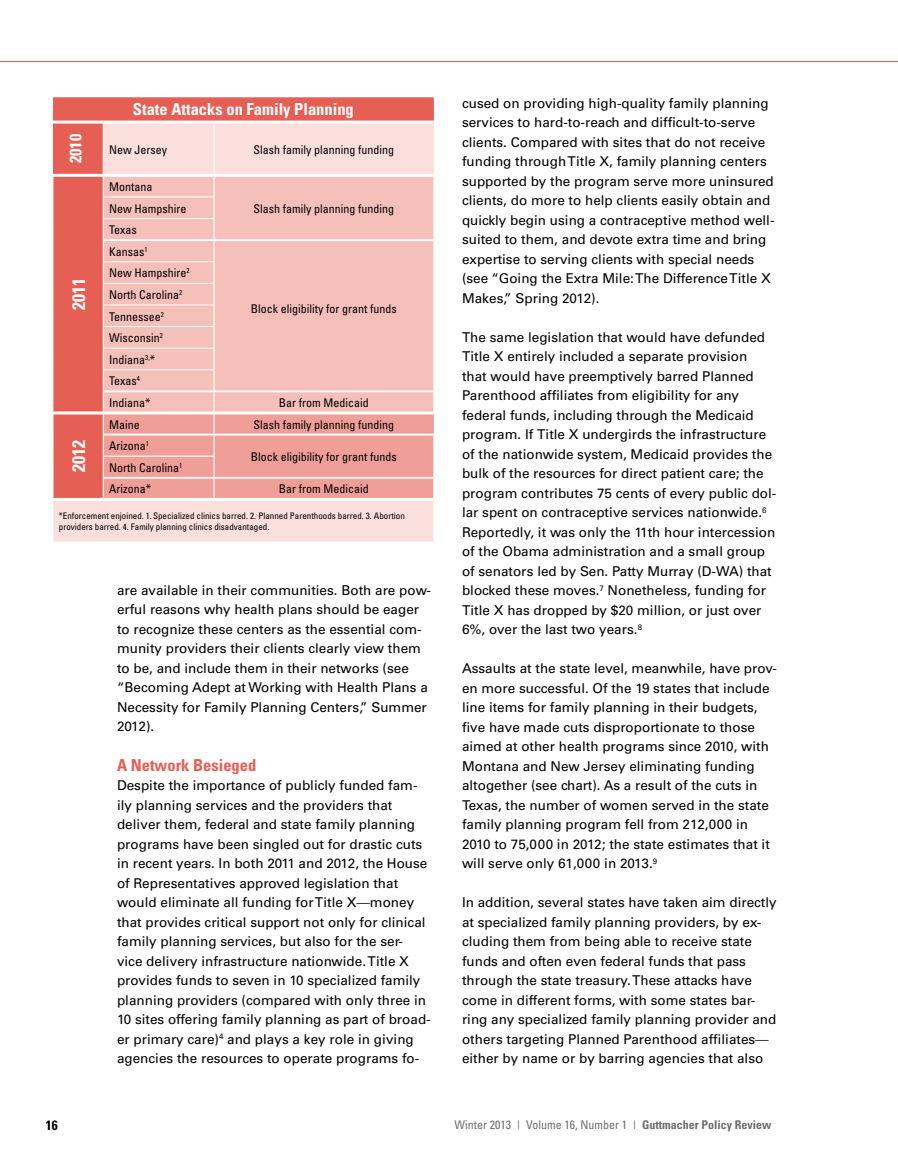
<style>
.page{position:relative;width:898px;height:1168px;background:#fff}
.page>*{position:absolute;margin:0;border:0;box-sizing:border-box;transform-origin:0 0}
.t1{font:700 condensed 18px "Univers";color:#fff}
.t2{font:700 condensed 16.5px "Univers";color:#fff}
.t3{font:700 condensed 16.5px "Univers";color:#e65f54}
.t4{font:13.5px/19.5px "Univers";color:#000}
.t5{font:700 condensed 13.5px "Univers";color:#000}
.t6{font:condensed 12px/21.6px "Univers";color:#000}
.t7{font:condensed 12px "Univers";color:#6d6e71}
.t8{font:condensed 9px/10.8px "Univers";color:#000}
.s1{font-stretch:condensed}
.s2{font-weight:700}
</style>
<div class="page">
<hr style="left:0;top:61px;width:898px;height:1px;background:#e65f54">
<svg style="left:53px;top:97px;width:381px;height:24px;background:#e66359"></svg>
<svg style="left:53px;top:124px;width:381px;height:417px;background:#f2b0ab"></svg>
<hr style="left:103px;top:124px;width:1px;height:50px;background:#fff">
<hr style="left:213px;top:124px;width:2px;height:50px;background:#fff">
<hr style="left:53px;top:174px;width:50px;height:3px;background:#fff">
<hr style="left:103px;top:174px;width:111px;height:3px;background:#fff">
<hr style="left:214px;top:174px;width:220px;height:3px;background:#fff">
<svg style="left:53px;top:177px;width:1px;height:321px"></svg>
<hr style="left:52px;top:411px;width:51px;height:3px;background:#fff">
<svg style="left:103px;top:177px;width:331px;height:322px;background:#f4b9b4"></svg>
<hr style="left:53px;top:498px;width:50px;height:3px;background:#fff">
<hr style="left:103px;top:498px;width:111px;height:3px;background:#fff">
<hr style="left:214px;top:498px;width:219px;height:3px;background:#fff">
<hr style="left:433px;top:499px;width:1px;height:42px;background:#fff">
<hr style="left:104px;top:239px;width:110px;height:2px;background:#fff">
<hr style="left:214px;top:239px;width:219px;height:2px;background:#fff">
<p class="t2" style="left:133px;top:99px;width:222px">State Attacks on Family Planning</p>
<p class="t2" style="left:65px;top:163px;width:31px;rotate:-90deg">2010</p>
<p class="t6" style="left:109px;top:138px;width:59px">New Jersey</p>
<p class="t6" style="left:254px;top:138px;width:142px">Slash family planning funding</p>
<h1 class="t1" style="left:68px;top:310px;width:33px;rotate:-90deg">2011</h1>
<p class="t6" style="left:109px;top:176px;width:79px;line-height:21.1px">Montana<br>New Hampshire</p>
<p class="t6" style="left:109px;top:218px;width:40px;line-height:22px">Texas<br>Kansas<sup>1</sup></p>
<p class="t6" style="left:109px;top:262px;width:82px">New Hampshire<sup>2<br></sup>North Carolina<sup>2<br></sup>Tennessee<sup>2<br></sup>Wisconsin<sup>2<br></sup>Indiana<sup>3,</sup>*<br>Texas<sup>4<br></sup>Indiana*</p>
<p class="t6" style="left:254px;top:197px;width:142px">Slash family planning funding</p>
<p class="t6" style="left:251px;top:298px;width:147px">Block eligibility for grant funds</p>
<p class="t6" style="left:279px;top:391px;width:91px">Bar from Medicaid</p>
<p class="t6" style="left:109px;top:413px;width:32px">Maine</p>
<p class="t6" style="left:254px;top:413px;width:142px">Slash family planning funding</p>
<p class="t6" style="left:109px;top:435px;width:41px">Arizona<sup>1</sup></p>
<p class="t6" style="left:251px;top:446px;width:147px">Block eligibility for grant funds</p>
<p class="t6" style="left:109px;top:456px;width:75px">North Carolina<sup>1<br></sup>Arizona*</p>
<h1 class="t1" style="left:68px;top:472px;width:33px;rotate:-90deg">2012</h1>
<p class="t6" style="left:279px;top:478px;width:91px">Bar from Medicaid</p>
<p class="t8" style="left:59px;top:510px;width:347px">*Enforcement enjoined. 1.Specialized clinics barred. 2. <sup>.</sup>Planned Parenthoods barred. 3. Abortion providers barred. 4. Family planning clinics disadvantaged.</p>
<p class="t4" style="left:117px;top:580px;width:315px">are available in their communities. Both are pow&shy;erful reasons why health plans should be eager to recognize these centers as the essential com&shy;munity providers their clients clearly view them to be, and include them in their networks (see “Becoming Adept at Working with Health Plans a Necessity for Family Planning Centers,” Summer 2012).</p>
<p class="t3" style="left:117px;top:754px;width:141px">A Network Besieged</p>
<p class="t4" style="left:117px;top:775px;width:315px">Despite the importance of publicly funded fam&shy;ily planning services and the providers that deliver them, federal and state family planning programs have been singled out for drastic cuts in recent years. In both 2011 and 2012, the House of Representatives approved legislation that would eliminate all funding for Title X<span class="s1">—</span>money that provides critical support not only for clinical family planning services, but also for the ser&shy;vice delivery infrastructure nationwide. Title X provides funds to seven in 10 specialized family planning providers (compared with only three in 10 sites offering family planning as part of broad&shy;er primary care)<sup>4</sup> and plays a key role in giving agencies the resources to operate programs fo-</p>
<p class="t4" style="left:462px;top:93px;width:314px">cused on providing high-quality family planning services to hard-to-reach and difficult-to-serve clients. Compared with sites that do not receive funding through Title X, family planning centers supported by the program serve more uninsured clients, do more to help clients easily obtain and quickly begin using a contraceptive method well&shy;suited to them, and devote extra time and bring expertise to serving clients with special needs (see “Going the Extra Mile: The Difference Title X Makes,” Spring 2012).</p>
<p class="t4" style="left:462px;top:327px;width:316px">The same legislation that would have defunded Title X entirely included a separate provision<br>that would have preemptively barred Planned Parenthood affiliates from eligibility for any federal funds, including through the Medicaid program. If Title X undergirds the infrastructure of the nationwide system, Medicaid provides the bulk of the resources for direct patient care; the program contributes 75 cents of every public dol&shy;lar spent on contraceptive services nationwide.<sup>6<br></sup>Reportedly, it was only the 11th hour intercession of the Obama administration and a small group of senators led by Sen. Patty Murray (D-WA) that blocked these moves.<sup>7</sup> Nonetheless, funding for Title X has dropped by $20 million, or just over 6%, over the last two years.<sup>8</sup></p>
<p class="t4" style="left:462px;top:659px;width:317px">Assaults at the state level, meanwhile, have prov&shy;en more successful. Of the 19 states that include line items for family planning in their budgets, five have made cuts disproportionate to those aimed at other health programs since 2010, with Montana and New Jersey eliminating funding altogether (see chart). As a result of the cuts in Texas, the number of women served in the state family planning program fell from 212,000 in 2010 to 75,000 in 2012; the state estimates that it will serve only 61,000 in 2013.<sup>9</sup></p>
<p class="t4" style="left:462px;top:893px;width:316px">In addition, several states have taken aim directly at specialized family planning providers, by ex&shy;cluding them from being able to receive state funds and often even federal funds that pass through the state treasury. These attacks have come in different forms, with some states bar&shy;ring any specialized family planning provider and others targeting Planned Parenthood affiliates<span class="s1">— </span>either by name or by barring agencies that also</p>
<p class="t5" style="left:46px;top:1116px;width:13px">16</p>
<p class="t7" style="left:454px;top:1117px;width:318px">Winter 2013 | Volume 16, Number 1 | <span class="s2">Guttmacher Policy Review</span></p>
</div>
